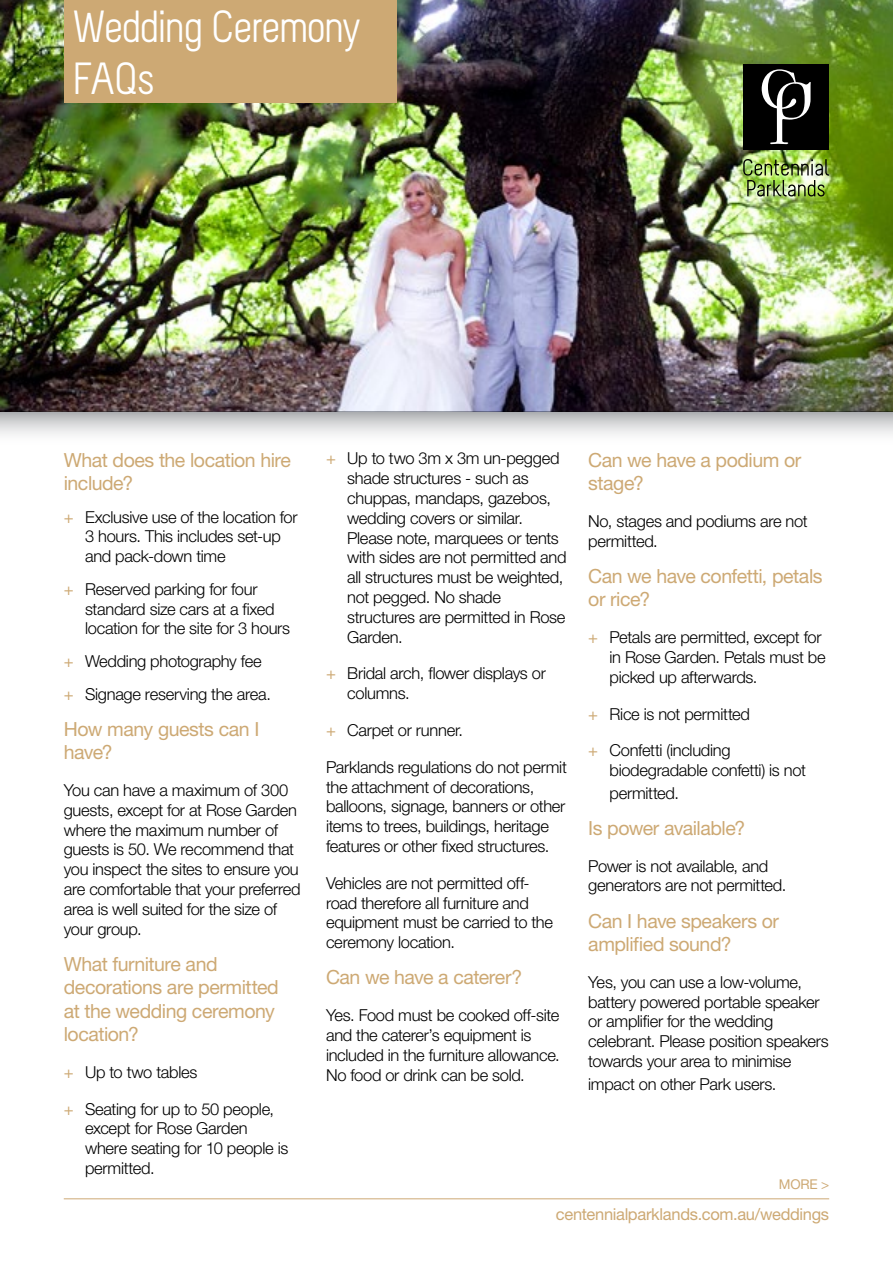
<style>
.page{position:relative;width:893px;height:1263px;background:#fff}
.page>*{position:absolute;margin:0;border:0;box-sizing:border-box;transform-origin:0 0}
.t1{font:45px/51.8px "Melbourne";letter-spacing:-.045em;color:#fff}
.t2{font:19.5px/23.4px "Helvetica Neue LT";letter-spacing:-.025em;color:#cda974}
.t3{font:300 16.5px/19.8px "Helvetica Neue LT";letter-spacing:-.02em;color:#000}
.t4{font:16.5px "Helvetica Neue LT";letter-spacing:-.02em;color:#cda974}
.t5{font:13.5px "Helvetica Neue LT";color:#cda974}
.s1{font-weight:400;color:#cda974}
</style>
<div class="page">
<img style="left:0;top:0;width:893px;height:411px">
<hr style="left:64px;top:1198px;width:765px;height:1px;background:#cda974">
<svg style="left:0;top:411px;width:893px;height:24px;background:#ceced0"></svg>
<div style="left:743px;top:64px;width:86px;height:86px;background:#000"></div>
<svg style="left:762px;top:69px;width:49px;height:75px"></svg>
<img style="left:743px;top:159px;width:86px;height:37px">
<div style="left:64px;top:0;width:332px;height:103px;background:#cda974"></div>
<h1 class="t1" style="left:72px;top:1px;width:290px">Wedding Ceremony<br>FAQs</h1>
<p class="t2" style="left:64px;top:448px;width:229px">What does the location hire include?</p>
<p class="t3" style="left:85px;top:507px;width:214px;text-indent:-21px"><span class="s1">+</span> Exclusive use of the location for<br>3 hours. This includes set-up and pack-down time</p>
<p class="t3" style="left:85px;top:579px;width:207px;text-indent:-21px"><span class="s1">+</span> Reserved parking for four standard size cars at a fixed location for the site for 3 hours</p>
<p class="t3" style="left:64px;top:644px;width:209px;line-height:32.5px"><span class="s1">+</span> Wedding photography fee <span class="s1">+</span> Signage reserving the area.</p>
<p class="t2" style="left:64px;top:717px;width:197px">How many guests can I have?</p>
<p class="t3" style="left:64px;top:780px;width:238px">You can have a maximum of 300 guests, except for at Rose Garden where the maximum number of guests is 50. We recommend that you inspect the sites to ensure you are comfortable that your preferred area is well suited for the size of your group.</p>
<p class="t2" style="left:64px;top:952px;width:217px">What furniture and decorations are permitted at the wedding ceremony location?</p>
<p class="t3" style="left:64px;top:1062px;width:135px"><span class="s1">+</span> Up to two tables</p>
<p class="t3" style="left:85px;top:1098px;width:205px;text-indent:-21px"><span class="s1">+</span> Seating for up to 50 people, except for Rose Garden where seating for 10 people is permitted.</p>
<p class="t3" style="left:347px;top:448px;width:221px;text-indent:-21px"><span class="s1">+</span> Up to two 3m x 3m un-pegged shade structures - such as chuppas, mandaps, gazebos, wedding covers or similar.<br>Please note, marquees or tents with sides are not permitted and all structures must be weighted, not pegged. No shade structures are permitted in Rose<br>Garden.</p>
<p class="t3" style="left:347px;top:663px;width:200px;text-indent:-21px"><span class="s1">+</span> Bridal arch, flower displays or columns.</p>
<p class="t3" style="left:326px;top:720px;width:139px"><span class="s1">+</span> Carpet or runner.</p>
<p class="t3" style="left:326px;top:757px;width:242px">Parklands regulations do not permit the attachment of decorations, balloons, signage, banners or other items to trees, buildings, heritage features or other fixed structures.</p>
<p class="t3" style="left:326px;top:873px;width:229px">Vehicles are not permitted off&shy;road therefore all furniture and equipment must be carried to the ceremony location.</p>
<p class="t2" style="left:326px;top:965px;width:198px">Can we have a caterer?</p>
<p class="t3" style="left:326px;top:1005px;width:235px">Yes. Food must be cooked off-site and the caterer’s equipment is included in the furniture allowance.<br>No food or drink can be sold.</p>
<p class="t2" style="left:588px;top:448px;width:215px">Can we have a podium or stage?</p>
<p class="t3" style="left:588px;top:511px;width:221px">No, stages and podiums are not permitted.</p>
<p class="t2" style="left:588px;top:564px;width:236px">Can we have confetti, petals or rice?</p>
<p class="t3" style="left:609px;top:627px;width:218px;text-indent:-21px"><span class="s1">+</span> Petals are permitted, except for in Rose Garden. Petals must be picked up afterwards.</p>
<p class="t3" style="left:588px;top:703px;width:163px"><span class="s1">+</span> Rice is not permitted</p>
<p class="t3" style="left:609px;top:740px;width:198px;text-indent:-21px"><span class="s1">+</span> Confetti (including biodegradable confetti) is not</p>
<p class="t3" style="left:609px;top:782px;width:71px">permitted.</p>
<p class="t2" style="left:588px;top:816px;width:159px">Is power available?</p>
<p class="t3" style="left:588px;top:855px;width:200px">Power is not available, and generators are not permitted.</p>
<p class="t2" style="left:588px;top:909px;width:192px">Can I have speakers or amplified sound?</p>
<p class="t3" style="left:588px;top:972px;width:242px">Yes, you can use a low-volume, battery powered portable speaker or amplifier for the wedding celebrant. Please position speakers towards your area to minimise</p>
<p class="t3" style="left:588px;top:1074px;width:190px">impact on other Park users.</p>
<p class="t5" style="left:779px;top:1176px;width:52px">MORE &gt;</p>
<p class="t4" style="left:556px;top:1204px;width:275px">centennialparklands.com.au/weddings</p>
</div>
